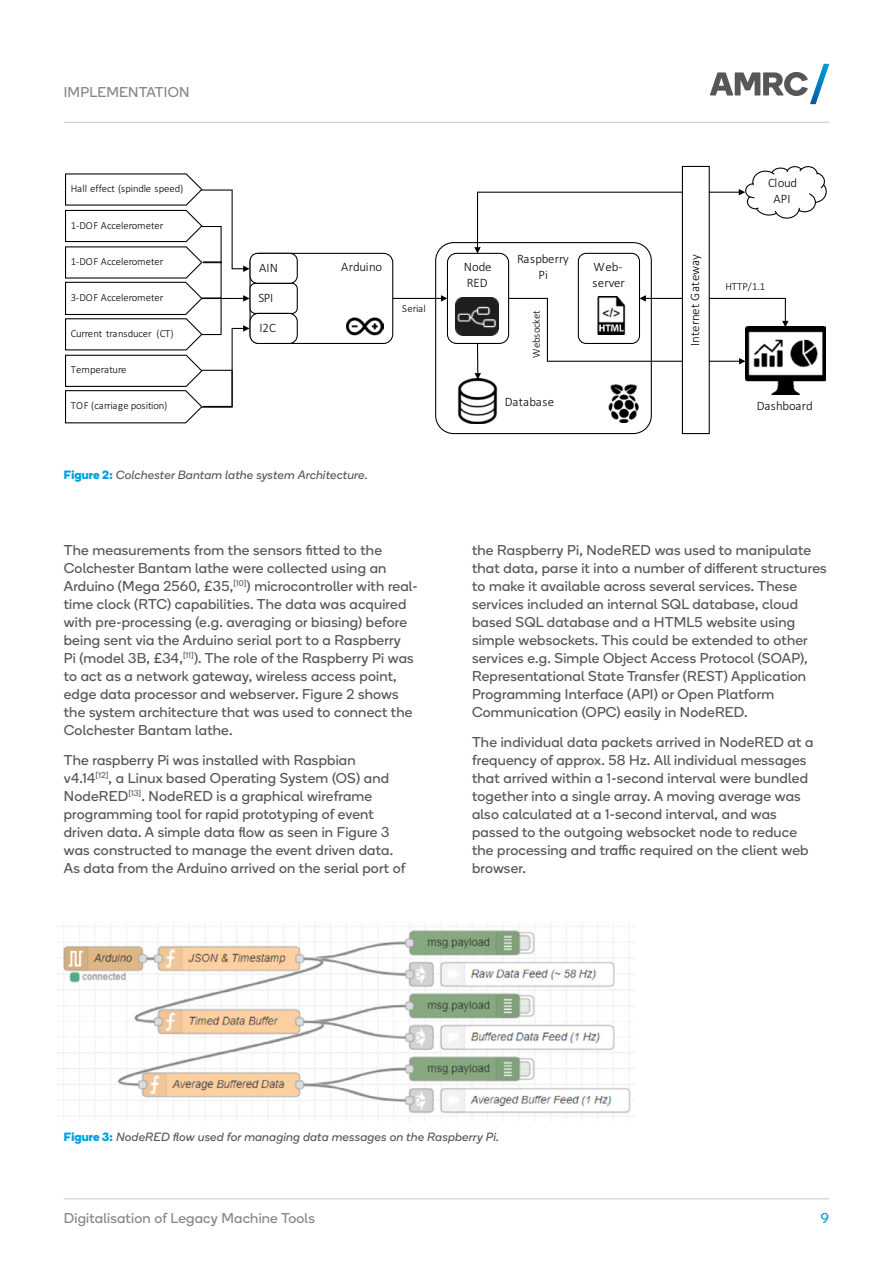
<style>
.page{position:relative;width:893px;height:1263px;background:#fff}
.page>*{position:absolute;margin:0;border:0;box-sizing:border-box;transform-origin:0 0}
.t1{font:14.25px/18px "Boing";letter-spacing:.015em;color:#575756}
.t2{font:14.25px "Boing";letter-spacing:.015em;color:#878787}
.t3{font:14.25px "Boing";color:#009fe3}
.t4{font:300 12.9px/16px "Calibri";letter-spacing:.005em;color:#000}
.t5{font:300 12.9px/16px "Calibri";letter-spacing:-.015em;color:#000;text-align:center}
.t6{font:300 12.9px "Calibri";letter-spacing:.03em;color:#000}
.t7{font:italic 12px "Boing";letter-spacing:.015em;color:#575756}
.t8{font:300 10.8px "Calibri";letter-spacing:-.02em;color:#000}
.t9{font:300 10.8px "Calibri";color:#000}
.s1{font-weight:700;font-style:normal;color:#009fe3}
</style>
<div class="page">
<svg style="left:710px;top:64px;width:119px;height:40px"></svg>
<hr style="left:64px;top:1198px;width:765px;height:1px;background:#c6c6c6">
<hr style="left:64px;top:122px;width:765px;height:1px;background:#c6c6c6">
<div style="left:250px;top:253px;width:143px;height:91px;border:1px solid #000;border-radius:9px"></div>
<div style="left:435px;top:242px;width:217px;height:192px;border:1px solid #000;border-radius:18px"></div>
<div style="left:250px;top:253px;width:47px;height:30px;background:#fff;border-radius:7px"></div>
<div style="left:250px;top:253px;width:48px;height:31px;border:1px solid #000;border-radius:7px"></div>
<div style="left:250px;top:283px;width:48px;height:31px;border:1px solid #000;border-radius:5px"></div>
<div style="left:250px;top:313px;width:48px;height:31px;background:#fff;border:1px solid #000;border-radius:8px"></div>
<div style="left:447px;top:253px;width:62px;height:91px;border:1px solid #000;border-radius:9px"></div>
<div style="left:578px;top:253px;width:62px;height:91px;border:1px solid #000;border-radius:8px"></div>
<svg style="left:393px;top:295px;width:54px;height:7px"></svg>
<img style="left:745px;top:327px;width:81px;height:67px">
<svg style="left:474px;top:166px;width:353px;height:88px"></svg>
<img style="left:457px;top:378px;width:41px;height:45px">
<svg style="left:475px;top:343px;width:6px;height:37px"></svg>
<svg style="left:65px;top:173px;width:185px;height:251px"></svg>
<img style="left:455px;top:298px;width:43px;height:37px">
<img style="left:608px;top:385px;width:31px;height:37px">
<img style="left:346px;top:317px;width:38px;height:19px">
<svg style="left:509px;top:295px;width:280px;height:69px"></svg>
<div style="left:682px;top:166px;width:27px;height:268px;background:#fff"></div>
<div style="left:682px;top:166px;width:28px;height:268px;border:1px solid #000"></div>
<img style="left:56px;top:923px;width:579px;height:199px">
<p class="t2" style="left:64px;top:83px;width:127px">IMPLEMENTATION</p>
<p class="t8" style="left:71px;top:182px;width:114px">Hall effect (spindle speed)</p>
<p class="t9" style="left:71px;top:218px;width:94px">1-DOF Accelerometer</p>
<p class="t9" style="left:71px;top:255px;width:94px">1-DOF Accelerometer</p>
<p class="t9" style="left:71px;top:291px;width:94px">3-DOF Accelerometer</p>
<p class="t8" style="left:71px;top:327px;width:104px">Current transducer (CT)</p>
<p class="t8" style="left:71px;top:363px;width:57px">Temperature</p>
<p class="t8" style="left:71px;top:399px;width:98px">TOF (carriage position)</p>
<p class="t4" style="left:259px;top:259px;width:20px">AIN</p>
<p class="t4" style="left:258px;top:289px;width:16px">SPI</p>
<p class="t4" style="left:259px;top:319px;width:18px">I2C</p>
<p class="t5" style="left:341px;top:259px;width:43px">Arduino</p>
<p class="t4" style="left:517px;top:251px;width:53px;text-align:center">Raspberry<br>Pi</p>
<p class="t4" style="left:464px;top:259px;width:29px">Node<br>RED</p>
<p class="t4" style="left:593px;top:258px;width:34px">Web&shy;server</p>
<p class="t8" style="left:402px;top:302px;width:25px">Serial</p>
<p class="t8" style="left:529px;top:358px;width:49px;rotate:-90deg">Websocket</p>
<p class="t6" style="left:505px;top:393px;width:51px">Database</p>
<p class="t7" style="left:64px;top:467px;width:305px"><span class="s1">Figure 2:</span> Colchester Bantam lathe system Architecture.</p>
<p class="t4" style="left:687px;top:346px;width:93px;rotate:-90deg">Internet Gateway</p>
<p class="t5" style="left:768px;top:174px;width:31px">Cloud<br>API</p>
<p class="t8" style="left:725px;top:280px;width:41px">HTTP/1.1</p>
<p class="t5" style="left:757px;top:397px;width:58px">Dashboard</p>
<p class="t1" style="left:64px;top:541px;width:355px">The measurements from the sensors fitted to the Colchester Bantam lathe were collected using an Arduino (Mega 2560, £35,<sup>[10]</sup>) microcontroller with real&shy;time clock (RTC) capabilities. The data was acquired with pre-processing (e.g. averaging or biasing) before being sent via the Arduino serial port to a Raspberry<br>Pi (model 3B, £34,<sup>[11]</sup>). The role of the Raspberry Pi was to act as a network gateway, wireless access point, edge data processor and webserver. Figure 2 shows the system architecture that was used to connect the Colchester Bantam lathe.</p>
<p class="t1" style="left:64px;top:751px;width:343px">The raspberry Pi was installed with Raspbian v4.14<sup>[12]</sup>, a Linux based Operating System (OS) and NodeRED<sup>[13]</sup>. NodeRED is a graphical wireframe programming tool for rapid prototyping of event driven data. A simple data flow as seen in Figure 3 was constructed to manage the event driven data.<br>As data from the Arduino arrived on the serial port of</p>
<p class="t1" style="left:472px;top:541px;width:356px">the Raspberry Pi, NodeRED was used to manipulate that data, parse it into a number of different structures to make it available across several services. These services included an internal SQL database, cloud based SQL database and a HTML5 website using simple websockets. This could be extended to other services e.g. Simple Object Access Protocol (SOAP), Representational State Transfer (REST) Application Programming Interface (API) or Open Platform Communication (OPC) easily in NodeRED.</p>
<p class="t1" style="left:472px;top:733px;width:343px">The individual data packets arrived in NodeRED at a frequency of approx. 58 Hz. All individual messages that arrived within a 1-second interval were bundled together into a single array. A moving average was also calculated at a 1-second interval, and was passed to the outgoing websocket node to reduce the processing and traffic required on the client web browser.</p>
<p class="t7" style="left:64px;top:1129px;width:437px"><span class="s1">Figure 3:</span> NodeRED flow used for managing data messages on the Raspberry Pi.</p>
<p class="t2" style="left:64px;top:1208px;width:253px">Digitalisation of Legacy Machine Tools</p>
<p class="t3" style="left:821px;top:1208px;width:10px">9</p>
</div>
